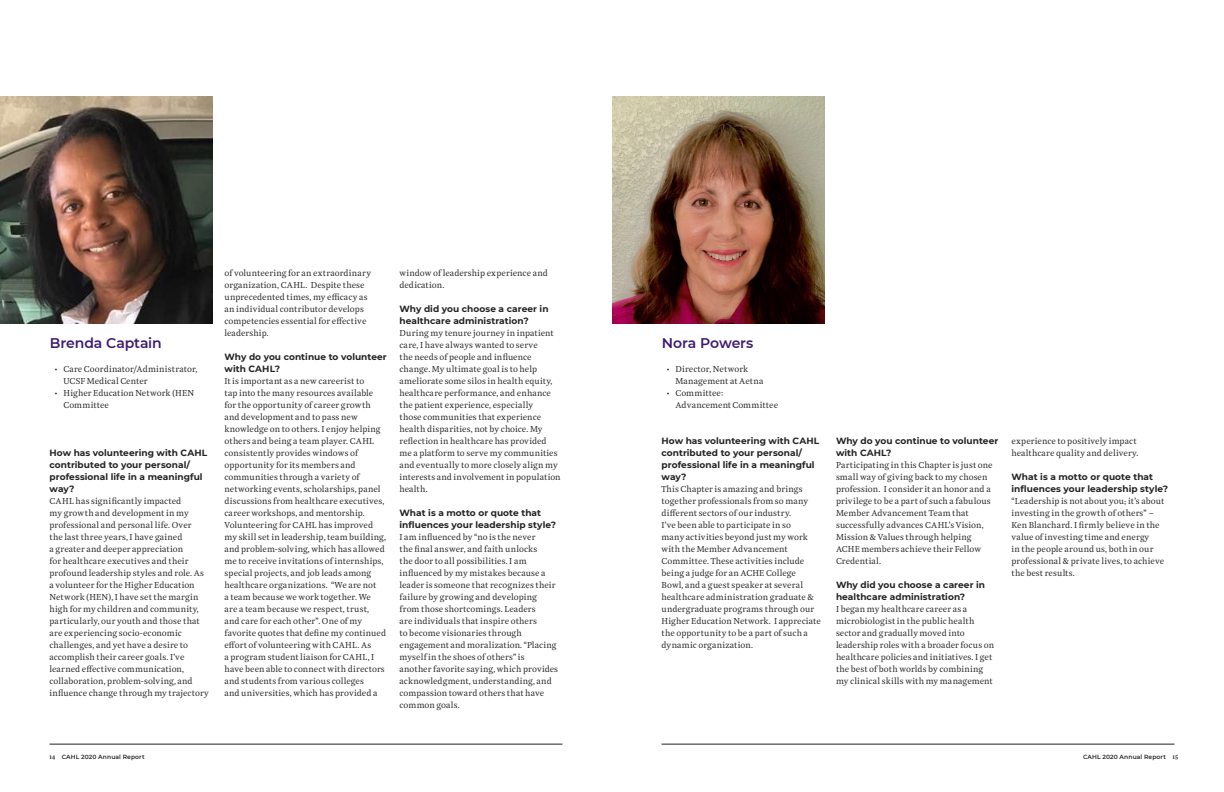
<style>
.page{position:relative;width:1224px;height:792px;background:#fff}
.page>*{position:absolute;margin:0;border:0;box-sizing:border-box;transform-origin:0 0}
.t1{font:600 14px "Montserrat";letter-spacing:-.01em;color:#3f1a73}
.t2{font:9px/12px "Brenta";letter-spacing:.01em;color:#232323}
.t3{font:700 9px/12px "Montserrat";letter-spacing:.005em;color:#232323}
.t4{font:600 6px "Montserrat";letter-spacing:.02em;color:#232323}
.s1{font-family:"Brenta";font-weight:700}
</style>
<div class="page">
<hr style="left:662px;top:744px;width:512px;height:1px;background:#232323">
<hr style="left:50px;top:744px;width:512px;height:1px;background:#232323">
<img style="left:0;top:96px;width:212px;height:228px">
<img style="left:612px;top:96px;width:212px;height:228px">
<h1 class="t1" style="left:50px;top:333px;width:113px">Brenda Captain</h1>
<p class="t2" style="left:63px;top:363px;width:136px;text-indent:-9px">• Care Coordinator/Administrator,<br>UCSF Medical Center</p>
<p class="t2" style="left:63px;top:387px;width:132px;text-indent:-9px">• Higher Education Network (HEN<br>Committee</p>
<p class="t3" style="left:50px;top:446px;width:159px">How has volunteering with CAHL contributed to your personal/ professional life in a meaningful way?</p>
<p class="t2" style="left:50px;top:495px;width:161px">CAHL has significantly impacted<br>my growth and development in my professional and personal life. Over<br>the last three years, I have gained<br>a greater and deeper appreciation<br>for healthcare executives and their profound leadership styles and role. As a volunteer for the Higher Education Network (HEN), I have set the margin high for my children and community, particularly, our youth and those that are experiencing socio-economic challenges, and yet have a desire to accomplish their career goals. I’ve learned effective communication, collaboration, problem-solving, and influence change through my trajectory</p>
<p class="t2" style="left:224px;top:267px;width:148px">of volunteering for an extraordinary organization, CAHL. Despite these unprecedented times, my efficacy as an individual contributor develops competencies essential for effective leadership.</p>
<p class="t3" style="left:224px;top:350px;width:164px">Why do you continue to volunteer with CAHL?</p>
<p class="t2" style="left:224px;top:375px;width:163px">It is important as a new careerist to<br>tap into the many resources available for the opportunity of career growth and development and to pass new knowledge on to others. I enjoy helping others and being a team player. CAHL consistently provides windows of opportunity for its members and communities through a variety of networking events, scholarships, panel discussions from healthcare executives, career workshops, and mentorship.<br>Volunteering for CAHL has improved my skill set in leadership, team building, and problem-solving, which has allowed me to receive invitations of internships, special projects, and job leads among healthcare organizations. “We are not<br>a team because we work together. We are a team because we respect, trust, and care for each other”. One of my favorite quotes that define my continued effort of volunteering with CAHL. As<br>a program student liaison for CAHL, I have been able to connect with directors and students from various colleges<br>and universities, which has provided a</p>
<p class="t2" style="left:400px;top:267px;width:150px">window of leadership experience and dedication.</p>
<p class="t3" style="left:400px;top:302px;width:151px">Why did you choose a career in healthcare administration?</p>
<p class="t2" style="left:400px;top:327px;width:163px">During my tenure journey in inpatient care, I have always wanted to serve<br>the needs of people and influence change. My ultimate goal is to help ameliorate some silos in health equity, healthcare performance, and enhance the patient experience, especially<br>those communities that experience health disparities, not by choice. My reflection in healthcare has provided me a platform to serve my communities and eventually to more closely align my interests and involvement in population health.</p>
<p class="t3" style="left:400px;top:506px;width:158px">What is a motto or quote that influences your leadership style?</p>
<p class="t2" style="left:400px;top:531px;width:160px">I am influenced by “no is the never<br>the final answer, and faith unlocks<br>the door to all possibilities. I am influenced by my mistakes because a leader is someone that recognizes their failure by growing and developing from those shortcomings. Leaders<br>are individuals that inspire others<br>to become visionaries through engagement and moralization. “Placing myself in the shoes of others” is another favorite saying, which provides acknowledgment, understanding, and compassion toward others that have common goals.</p>
<h1 class="t1" style="left:662px;top:333px;width:93px">Nora Powers</h1>
<p class="t2" style="left:675px;top:363px;width:89px;text-indent:-9px">• Director, Network<br>Management at Aetna</p>
<p class="t2" style="left:675px;top:387px;width:104px;text-indent:-9px">• Committee:<br>Advancement Committee</p>
<p class="t3" style="left:661px;top:434px;width:159px">How has volunteering with CAHL contributed to your personal/ professional life in a meaningful way?</p>
<p class="t2" style="left:661px;top:483px;width:161px">This Chapter is amazing and brings together professionals from so many different sectors of our industry.<br>I’ve been able to participate in so<br>many activities beyond just my work with the Member Advancement Committee. These activities include being a judge for an ACHE College<br>Bowl, and a guest speaker at several healthcare administration graduate &amp; undergraduate programs through our Higher Education Network. I appreciate the opportunity to be a part of such a dynamic organization.</p>
<p class="t3" style="left:836px;top:434px;width:164px">Why do you continue to volunteer with CAHL?</p>
<p class="t2" style="left:836px;top:459px;width:158px">Participating in this Chapter is just one small way of giving back to my chosen profession. I consider it an honor and a privilege to be a part of such a fabulous Member Advancement Team that successfully advances CAHL’s Vision, Mission &amp; Values through helping ACHE members achieve their Fellow Credential.</p>
<p class="t3" style="left:836px;top:578px;width:151px">Why did you choose a career in healthcare administration?</p>
<p class="t2" style="left:836px;top:603px;width:160px">I began my healthcare career as a microbiologist in the public health sector and gradually moved into leadership roles with a broader focus on healthcare policies and initiatives. I get the best of both worlds by combining my clinical skills with my management</p>
<p class="t2" style="left:1012px;top:435px;width:129px">experience to positively impact healthcare quality and delivery.</p>
<p class="t3" style="left:1012px;top:470px;width:158px">What is a motto or quote that influences your leadership style?</p>
<p class="t2" style="left:1012px;top:495px;width:154px">“Leadership is not about you; it’s about investing in the growth of others” – Ken Blanchard. I firmly believe in the value of investing time and energy<br>in the people around us, both in our professional &amp; private lives, to achieve the best results.</p>
<p class="t4" style="left:50px;top:753px;width:97px"><span class="s1">14</span> CAHL 2020 Annual Report</p>
<p class="t4" style="left:1083px;top:753px;width:97px">CAHL 2020 Annual Report <span class="s1">15</span></p>
</div>
